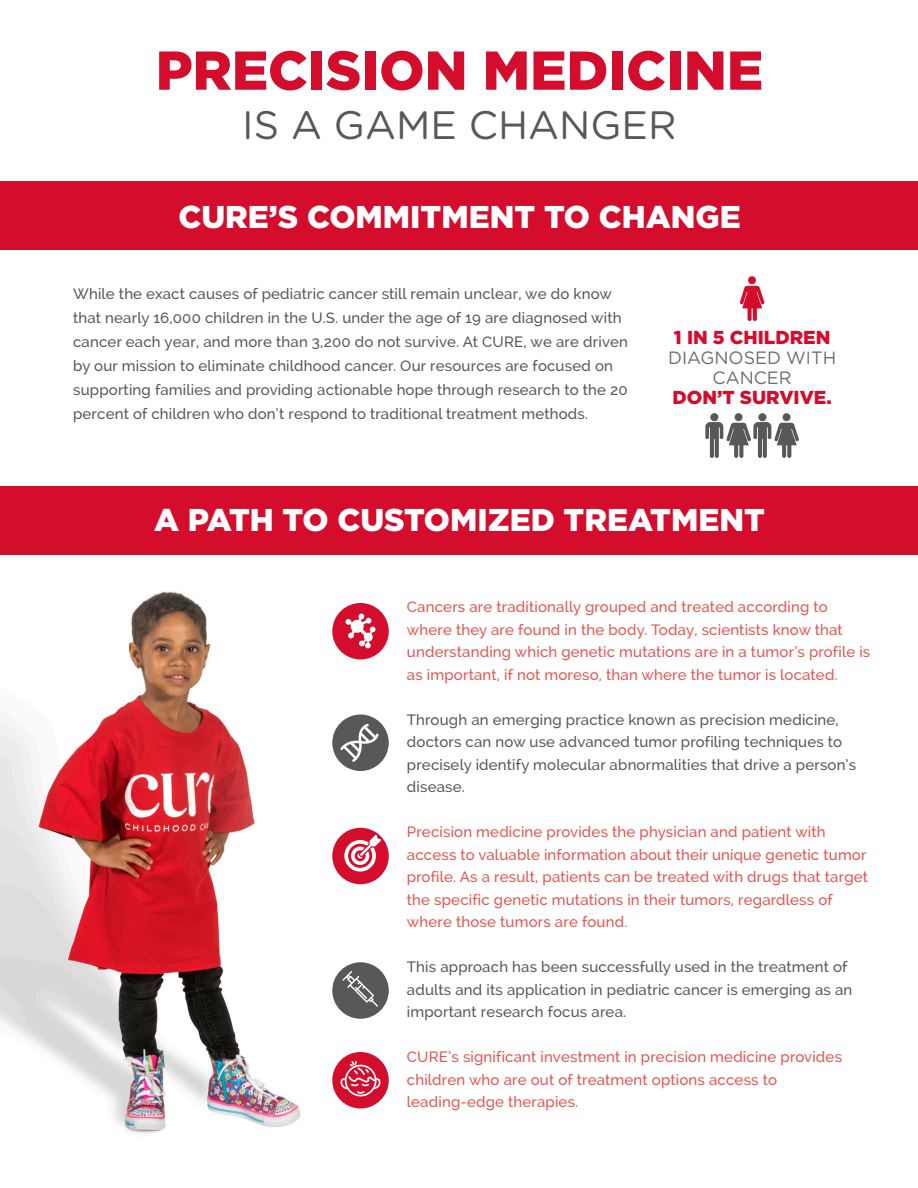
<style>
.page{position:relative;width:918px;height:1188px;background:#fff}
.page>*{position:absolute;margin:0;border:0;box-sizing:border-box;transform-origin:0 0}
.t1{font:900 54.6px "Gotham";color:#d30d2b}
.t2{font:39.6px "Gotham Rounded";color:#57585a}
.t3{font:900 31.5px "Gotham";color:#fff}
.t4{font:900 18.75px "Gotham";color:#d30d2b}
.t5{font:17.85px/20.2px "Gotham Rounded";color:#6c6d70;text-align:center}
.t6{font:500 15px/24px "Raleway";letter-spacing:.01em;color:#57585a}
.t7{font:500 15px/22.5px "Raleway";letter-spacing:.01em;color:#e45551}
</style>
<div class="page">
<img style="left:0;top:591px;width:301px;height:543px">
<div style="left:0;top:486px;width:918px;height:69px;background:#d30d2b"></div>
<div style="left:0;top:182px;width:918px;height:68px;background:#d30d2b"></div>
<div style="left:332px;top:1052px;width:57px;height:56px;background:#d30d2b;border-radius:50%"></div>
<svg style="left:341px;top:1059px;width:39px;height:38px"></svg>
<div style="left:332px;top:603px;width:57px;height:56px;background:#d30d2b;border-radius:50%"></div>
<svg style="left:346px;top:614px;width:30px;height:34px"></svg>
<div style="left:332px;top:962px;width:57px;height:57px;background:#57585a;border-radius:50%"></div>
<svg style="left:342px;top:971px;width:36px;height:36px"></svg>
<div style="left:332px;top:715px;width:57px;height:56px;background:#57585a;border-radius:50%"></div>
<svg style="left:340px;top:724px;width:39px;height:38px"></svg>
<div style="left:332px;top:828px;width:57px;height:56px;background:#d30d2b;border-radius:50%"></div>
<svg style="left:344px;top:835px;width:37px;height:37px"></svg>
<div style="left:748px;top:276px;width:8px;height:8px;background:#d30d2b;border-radius:50%"></div>
<svg style="left:740px;top:286px;width:25px;height:35px"></svg>
<div style="left:783px;top:413px;width:7px;height:8px;background:#57585a;border-radius:50%"></div>
<div style="left:735px;top:413px;width:8px;height:8px;background:#57585a;border-radius:50%"></div>
<div style="left:758px;top:413px;width:8px;height:8px;background:#57585a;border-radius:50%"></div>
<div style="left:710px;top:413px;width:8px;height:8px;background:#57585a;border-radius:50%"></div>
<svg style="left:705px;top:422px;width:94px;height:36px"></svg>
<p class="t1" style="left:156px;top:39px;width:609px">PRECISION MEDICINE</p>
<p class="t2" style="left:242px;top:98px;width:436px">IS A GAME CHANGER</p>
<p class="t3" style="left:178px;top:199px;width:564px">CURE’S COMMITMENT TO CHANGE</p>
<p class="t6" style="left:73px;top:282px;width:556px">While the exact causes of pediatric cancer still remain unclear, we do know that nearly 16,000 children in the U.S. under the age of 19 are diagnosed with cancer each year, and more than 3,200 do not survive. At CURE, we are driven by our mission to eliminate childhood cancer. Our resources are focused on supporting families and providing actionable hope through research to the 20 percent of children who don’t respond to traditional treatment methods.</p>
<p class="t4" style="left:674px;top:326px;width:158px">1 IN 5 CHILDREN</p>
<p class="t5" style="left:668px;top:347px;width:170px">DIAGNOSED WITH<br>CANCER</p>
<p class="t4" style="left:673px;top:387px;width:161px">DON’T SURVIVE.</p>
<p class="t3" style="left:154px;top:502px;width:612px">A PATH TO CUSTOMIZED TREATMENT</p>
<p class="t7" style="left:407px;top:596px;width:465px">Cancers are traditionally grouped and treated according to where they are found in the body. Today, scientists know that understanding which genetic mutations are in a tumor’s profile is as important, if not moreso, than where the tumor is located.</p>
<p class="t6" style="left:407px;top:708px;width:451px;line-height:22.5px">Through an emerging practice known as precision medicine, doctors can now use advanced tumor profiling techniques to precisely identify molecular abnormalities that drive a person’s disease.</p>
<p class="t7" style="left:407px;top:821px;width:463px">Precision medicine provides the physician and patient with access to valuable information about their unique genetic tumor profile. As a result, patients can be treated with drugs that target the specific genetic mutations in their tumors, regardless of where those tumors are found.</p>
<p class="t6" style="left:407px;top:956px;width:447px;line-height:22.5px">This approach has been successfully used in the treatment of adults and its application in pediatric cancer is emerging as an important research focus area.</p>
<p class="t7" style="left:407px;top:1046px;width:437px">CURE’s significant investment in precision medicine provides children who are out of treatment options access to leading-edge therapies.</p>
</div>
